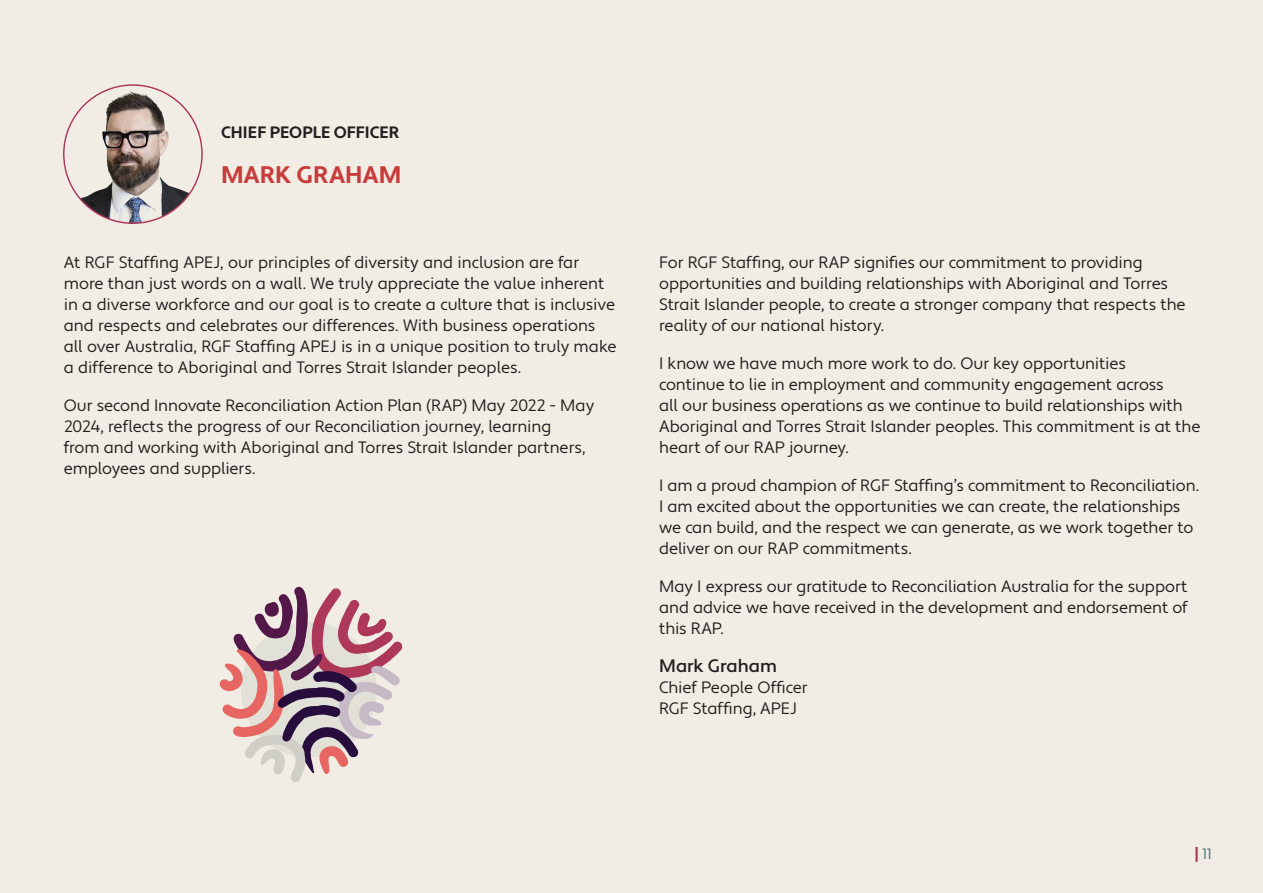
<style>
.page{position:relative;width:1263px;height:893px;background:#f1ece4}
.page>*{position:absolute;margin:0;border:0;box-sizing:border-box;transform-origin:0 0}
.RGF_ORANGE_HEADING_B{font:700 24px "Apertura";letter-spacing:-.005em;color:#c93c3c}
.t1{font:500 18px "Apertura";letter-spacing:-.01em;color:#231f20}
.t2{font:16.5px/21px "Apertura";letter-spacing:-.005em;color:#231f20}
.ALL_CAPS_BOLD_HEADIN{font:700 16.5px "Apertura";letter-spacing:.005em;color:#231f20}
.t3{font:15px "Apertura";color:#40757d}
.s1{font-weight:700;font-size:16.5px;color:#ad3859}
</style>
<div class="page">
<svg style="left:219px;top:587px;width:184px;height:195px"></svg>
<img style="left:64px;top:85px;width:138px;height:138px;border-radius:69px">
<p class="ALL_CAPS_BOLD_HEADIN" style="left:221px;top:122px;width:180px">CHIEF PEOPLE OFFICER</p>
<p class="RGF_ORANGE_HEADING_B" style="left:221px;top:161px;width:182px">MARK GRAHAM</p>
<p class="t2" style="left:64px;top:252px;width:554px">At RGF Staffing APEJ, our principles of diversity and inclusion are far more than just words on a wall. We truly appreciate the value inherent in a diverse workforce and our goal is to create a culture that is inclusive and respects and celebrates our differences. With business operations all over Australia, RGF Staffing APEJ is in a unique position to truly make a difference to Aboriginal and Torres Strait Islander peoples.</p>
<p class="t2" style="left:64px;top:395px;width:532px">Our second Innovate Reconciliation Action Plan (RAP) May 2022 - May 2024, reflects the progress of our Reconciliation journey, learning<br>from and working with Aboriginal and Torres Strait Islander partners, employees and suppliers.</p>
<p class="t2" style="left:659px;top:252px;width:528px">For RGF Staffing, our RAP signifies our commitment to providing opportunities and building relationships with Aboriginal and Torres Strait Islander people, to create a stronger company that respects the reality of our national history.</p>
<p class="t2" style="left:659px;top:353px;width:543px">I know we have much more work to do. Our key opportunities<br>continue to lie in employment and community engagement across<br>all our business operations as we continue to build relationships with Aboriginal and Torres Strait Islander peoples. This commitment is at the heart of our RAP journey.</p>
<p class="t2" style="left:659px;top:475px;width:541px">I am a proud champion of RGF Staffing’s commitment to Reconciliation.<br>I am excited about the opportunities we can create, the relationships we can build, and the respect we can generate, as we work together to deliver on our RAP commitments.</p>
<p class="t2" style="left:659px;top:576px;width:530px;text-align:justify">May I express our gratitude to Reconciliation Australia for the support and advice we have received in the development and endorsement of this RAP.</p>
<p class="t1" style="left:659px;top:654px;width:119px">Mark Graham</p>
<p class="t2" style="left:659px;top:677px;width:150px">Chief People Officer<br>RGF Staffing, APEJ</p>
<p class="t3" style="left:1194px;top:845px;width:19px"><span class="s1">|</span> 11</p>
</div>
